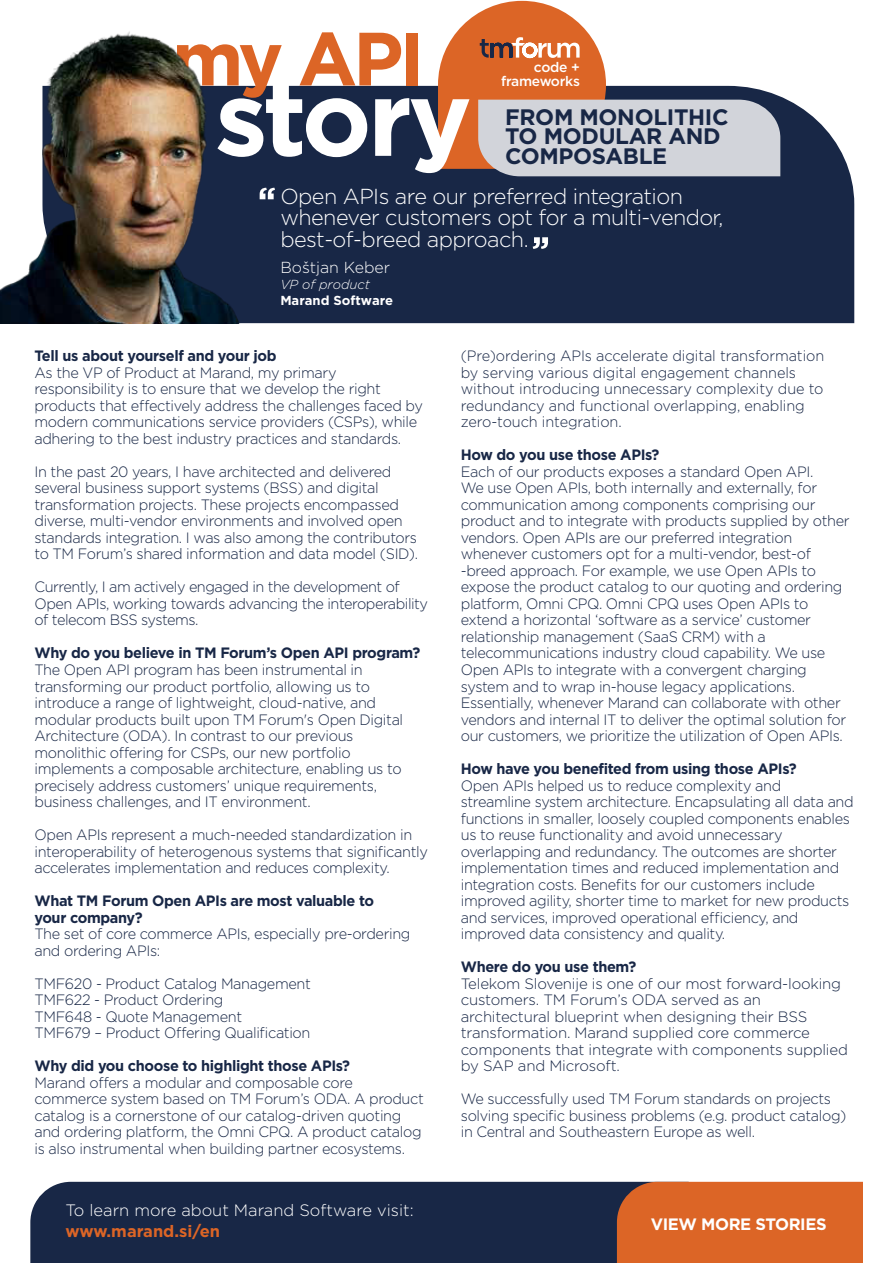
<style>
.page{position:relative;width:893px;height:1263px;background:#fff}
.page>*{position:absolute;margin:0;border:0;box-sizing:border-box;transform-origin:0 0}
.t1{font:700 105.6px "Gotham";letter-spacing:-.04em;color:#fff}
.t2{font:700 75.3px "Gotham";color:#dc6526}
.t3{font:700 22.35px/19.4px "Gotham";letter-spacing:-.015em;color:#182746}
.t4{font:300 21.6px/21.6px "Gotham";letter-spacing:-.025em;color:#fff}
.t5{font:300 16.5px "Gotham";color:#fff}
.t6{font:700 16.5px "Gotham";color:#dc6526}
.t7{font:700 16.5px "Gotham";letter-spacing:-.025em;color:#fff}
.t8{font:300 15.9px "Gotham";color:#fff}
.t9{font:300 15px/16.5px "Gotham";letter-spacing:-.025em;color:#182746}
.t10{font:700 15px/16.5px "Gotham";letter-spacing:-.025em;color:#182746}
.t11{font:300 15px/16.5px "Gotham";letter-spacing:-.005em;color:#182746}
.t12{font:500 13.8px "Gotham";letter-spacing:-.02em;color:#fff}
.t13{font:700 13.05px "Gotham";color:#fff}
.t14{font:italic 300 13.05px "Gotham";color:#fff}
</style>
<div class="page">
<div style="left:245px;top:86px;width:609px;height:237px;background:#182746"></div>
<div style="left:30px;top:1182px;width:587px;height:81px;background:#182746"></div>
<div style="left:617px;top:1182px;width:246px;height:81px;background:#dc6526"></div>
<svg style="left:438px;top:1px;width:342px;height:175px"></svg>
<svg style="left:533px;top:237px;width:15px;height:12px"></svg>
<svg style="left:260px;top:188px;width:15px;height:11px"></svg>
<img style="left:0;top:31px;width:245px;height:292px">
<h2 class="t2" style="left:172px;top:25px;width:254px">my API</h2>
<p class="t12" style="left:534px;top:61px;width:47px">code +</p>
<p class="t12" style="left:501px;top:75px;width:80px">frameworks</p>
<h1 class="t1" style="left:215px;top:72px;width:259px">story</h1>
<h3 class="t3" style="left:505px;top:108px;width:225px">FROM MONOLITHIC<br>TO MODULAR AND<br>COMPOSABLE</h3>
<h3 class="t4" style="left:280px;top:186px;width:445px">Open APIs are our preferred integration whenever customers opt for a multi-vendor, best-of-breed approach.</h3>
<p class="t8" style="left:280px;top:260px;width:111px">Boštjan Keber</p>
<p class="t14" style="left:280px;top:278px;width:91px">VP of product</p>
<p class="t13" style="left:280px;top:294px;width:114px">Marand Software</p>
<p class="t10" style="left:34px;top:348px;width:244px">Tell us about yourself and your job</p>
<p class="t9" style="left:34px;top:365px;width:390px">As the VP of Product at Marand, my primary responsibility is to ensure that we develop the right products that effectively address the challenges faced by modern communications service providers (CSPs), while adhering to the best industry practices and standards.</p>
<p class="t9" style="left:34px;top:464px;width:385px">In the past 20 years, I have architected and delivered several business support systems (BSS) and digital transformation projects. These projects encompassed diverse, multi-vendor environments and involved open standards integration. I was also among the contributors to TM Forum’s shared information and data model (SID).</p>
<p class="t9" style="left:34px;top:580px;width:395px">Currently, I am actively engaged in the development of<br>Open APIs, working towards advancing the interoperability of telecom BSS systems.</p>
<p class="t10" style="left:34px;top:645px;width:387px">Why do you believe in TM Forum’s Open API program?</p>
<p class="t9" style="left:34px;top:662px;width:370px">The Open API program has been instrumental in transforming our product portfolio, allowing us to introduce a range of lightweight, cloud-native, and modular products built upon TM Forum's Open Digital Architecture (ODA). In contrast to our previous monolithic offering for CSPs, our new portfolio implements a composable architecture, enabling us to precisely address customers’ unique requirements, business challenges, and IT environment.</p>
<p class="t9" style="left:34px;top:827px;width:395px">Open APIs represent a much-needed standardization in interoperability of heterogenous systems that significantly accelerates implementation and reduces complexity.</p>
<p class="t10" style="left:34px;top:893px;width:341px">What TM Forum Open APIs are most valuable to your company?</p>
<p class="t9" style="left:34px;top:926px;width:377px">The set of core commerce APIs, especially pre-ordering and ordering APIs:</p>
<p class="t9" style="left:34px;top:976px;width:278px">TMF620 - Product Catalog Management<br>TMF622 - Product Ordering<br>TMF648 - Quote Management<br>TMF679 – Product Offering Qualification</p>
<p class="t10" style="left:34px;top:1058px;width:317px">Why did you choose to highlight those APIs?</p>
<p class="t9" style="left:34px;top:1075px;width:391px">Marand offers a modular and composable core commerce system based on TM Forum’s ODA. A product catalog is a cornerstone of our catalog-driven quoting and ordering platform, the Omni CPQ. A product catalog is also instrumental when building partner ecosystems.</p>
<p class="t5" style="left:65px;top:1203px;width:350px">To learn more about Marand Software visit:</p>
<p class="t6" style="left:65px;top:1224px;width:156px">www.marand.si/en</p>
<p class="t11" style="left:461px;top:349px;width:365px">(Pre)ordering APIs accelerate digital transformation by serving various digital engagement channels without introducing unnecessary complexity due to redundancy and functional overlapping, enabling zero-touch integration.</p>
<p class="t10" style="left:461px;top:447px;width:200px">How do you use those APIs?</p>
<p class="t9" style="left:461px;top:464px;width:390px">Each of our products exposes a standard Open API.<br>We use Open APIs, both internally and externally, for communication among components comprising our product and to integrate with products supplied by other vendors. Open APIs are our preferred integration whenever customers opt for a multi-vendor, best-of -breed approach. For example, we use Open APIs to expose the product catalog to our quoting and ordering platform, Omni CPQ. Omni CPQ uses Open APIs to extend a horizontal ‘software as a service’ customer relationship management (SaaS CRM) with a telecommunications industry cloud capability. We use Open APIs to integrate with a convergent charging system and to wrap in-house legacy applications.<br>Essentially, whenever Marand can collaborate with other vendors and internal IT to deliver the optimal solution for our customers, we prioritize the utilization of Open APIs.</p>
<p class="t10" style="left:461px;top:761px;width:337px">How have you benefited from using those APIs?</p>
<p class="t9" style="left:461px;top:778px;width:394px">Open APIs helped us to reduce complexity and streamline system architecture. Encapsulating all data and functions in smaller, loosely coupled components enables us to reuse functionality and avoid unnecessary overlapping and redundancy. The outcomes are shorter implementation times and reduced implementation and integration costs. Benefits for our customers include improved agility, shorter time to market for new products and services, improved operational efficiency, and improved data consistency and quality.</p>
<p class="t10" style="left:461px;top:959px;width:177px">Where do you use them?</p>
<p class="t9" style="left:461px;top:976px;width:389px">Telekom Slovenije is one of our most forward-looking customers. TM Forum’s ODA served as an architectural blueprint when designing their BSS transformation. Marand supplied core commerce components that integrate with components supplied by SAP and Microsoft.</p>
<p class="t9" style="left:461px;top:1091px;width:387px">We successfully used TM Forum standards on projects solving specific business problems (e.g. product catalog) in Central and Southeastern Europe as well.</p>
<p class="t7" style="left:651px;top:1217px;width:177px">VIEW MORE STORIES</p>
</div>
